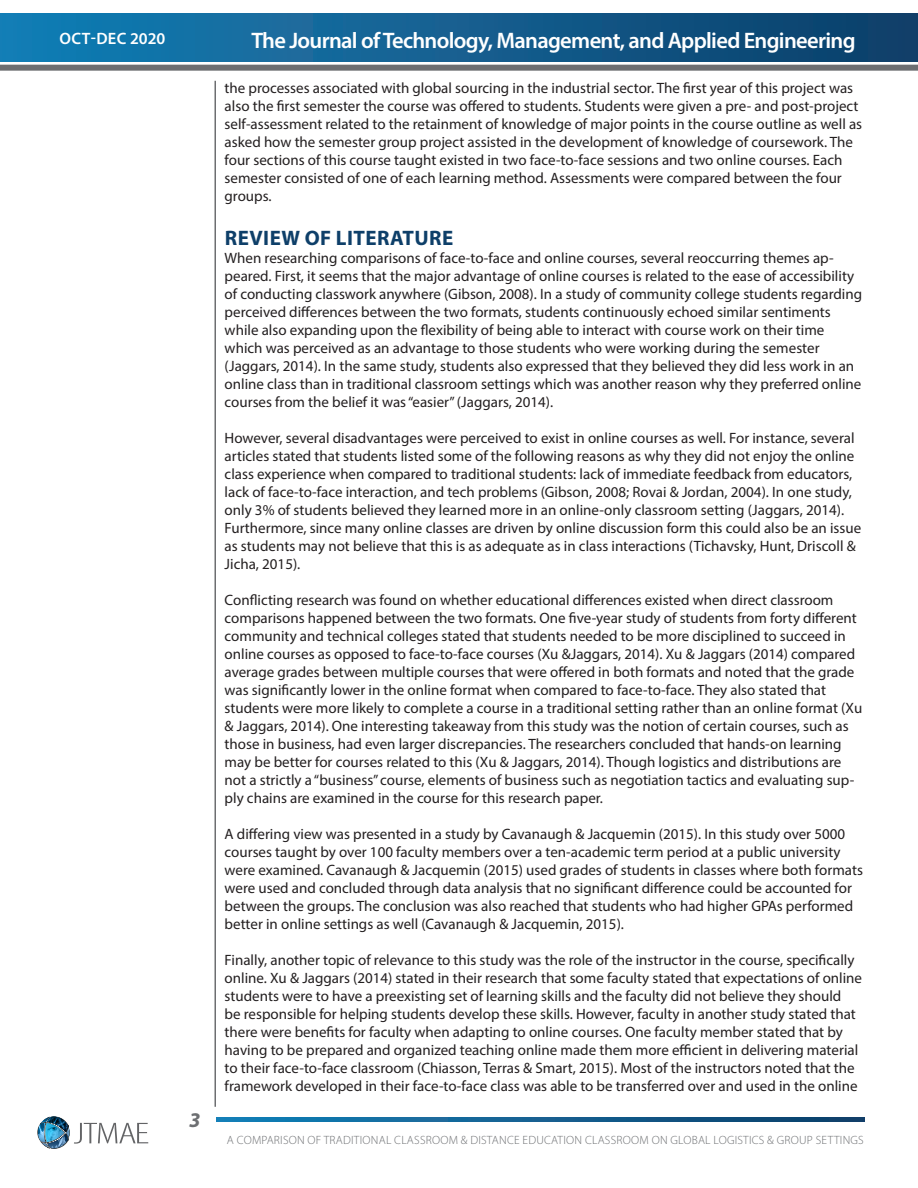
<style>
.page{position:relative;width:918px;height:1188px;background:#fff}
.page>*{position:absolute;margin:0;border:0;box-sizing:border-box;transform-origin:0 0}
.t1{font:600 22.5px "Myriad Pro";letter-spacing:-.03em;color:#fff}
.t2{font:700 21px "Myriad Pro";letter-spacing:.02em;color:#0e3f69}
.t3{font:italic 700 21px "Myriad Pro";color:#6d6f72}
.t4{font:600 16.5px "Myriad Pro";letter-spacing:.02em;color:#fff}
.t5{font:15px/18px "Myriad Pro";color:#231f20}
.t6{font:300 12px "Myriad Pro";letter-spacing:.02em;color:#6d6f72}
</style>
<div class="page">
<div style="left:0;top:65px;width:918px;height:6px;background:#6d6e71"></div>
<svg style="left:216px;top:1117px;width:649px;height:5px;background:#115f90"></svg>
<div style="left:0;top:14px;width:917px;height:48px;background:linear-gradient(to right,#157fb6,#0e3e69)"></div>
<hr style="left:917px;top:14px;width:1px;height:48px;background:#113f69">
<hr style="left:214px;top:81px;width:2px;height:1026px;background:#6d6e71">
<svg style="left:38px;top:1117px;width:110px;height:31px"></svg>
<p class="t4" style="left:60px;top:28px;width:107px">OCT-DEC 2020</p>
<p class="t1" style="left:251px;top:27px;width:606px">The Journal of Technology, Management, and Applied Engineering</p>
<p class="t5" style="left:225px;top:79px;width:639px">the processes associated with global sourcing in the industrial sector. The first year of this project was also the first semester the course was offered to students. Students were given a pre- and post-project self-assessment related to the retainment of knowledge of major points in the course outline as well as asked how the semester group project assisted in the development of knowledge of coursework. The four sections of this course taught existed in two face-to-face sessions and two online courses. Each semester consisted of one of each learning method. Assessments were compared between the four groups.</p>
<p class="t2" style="left:225px;top:224px;width:230px">REVIEW OF LITERATURE</p>
<p class="t5" style="left:225px;top:248px;width:639px">When researching comparisons of face-to-face and online courses, several reoccurring themes ap&shy;peared. First, it seems that the major advantage of online courses is related to the ease of accessibility of conducting classwork anywhere (Gibson, 2008). In a study of community college students regarding perceived differences between the two formats, students continuously echoed similar sentiments while also expanding upon the flexibility of being able to interact with course work on their time which was perceived as an advantage to those students who were working during the semester (Jaggars, 2014). In the same study, students also expressed that they believed they did less work in an online class than in traditional classroom settings which was another reason why they preferred online courses from the belief it was “easier” (Jaggars, 2014).</p>
<p class="t5" style="left:225px;top:428px;width:638px">However, several disadvantages were perceived to exist in online courses as well. For instance, several articles stated that students listed some of the following reasons as why they did not enjoy the online class experience when compared to traditional students: lack of immediate feedback from educators, lack of face-to-face interaction, and tech problems (Gibson, 2008; Rovai &amp; Jordan, 2004). In one study, only 3% of students believed they learned more in an online-only classroom setting (Jaggars, 2014).<br>Furthermore, since many online classes are driven by online discussion form this could also be an issue as students may not believe that this is as adequate as in class interactions (Tichavsky, Hunt, Driscoll &amp; Jicha, 2015).</p>
<p class="t5" style="left:225px;top:590px;width:639px">Conflicting research was found on whether educational differences existed when direct classroom comparisons happened between the two formats. One five-year study of students from forty different community and technical colleges stated that students needed to be more disciplined to succeed in online courses as opposed to face-to-face courses (Xu &amp;Jaggars, 2014). Xu &amp; Jaggars (2014) compared average grades between multiple courses that were offered in both formats and noted that the grade was significantly lower in the online format when compared to face-to-face. They also stated that students were more likely to complete a course in a traditional setting rather than an online format (Xu &amp; Jaggars, 2014). One interesting takeaway from this study was the notion of certain courses, such as those in business, had even larger discrepancies. The researchers concluded that hands-on learning may be better for courses related to this (Xu &amp; Jaggars, 2014). Though logistics and distributions are not a strictly a “business” course, elements of business such as negotiation tactics and evaluating sup&shy;ply chains are examined in the course for this research paper.</p>
<p class="t5" style="left:225px;top:824px;width:640px">A differing view was presented in a study by Cavanaugh &amp; Jacquemin (2015). In this study over 5000 courses taught by over 100 faculty members over a ten-academic term period at a public university were examined. Cavanaugh &amp; Jacquemin (2015) used grades of students in classes where both formats were used and concluded through data analysis that no significant difference could be accounted for between the groups. The conclusion was also reached that students who had higher GPAs performed better in online settings as well (Cavanaugh &amp; Jacquemin, 2015).</p>
<p class="t5" style="left:225px;top:950px;width:639px">Finally, another topic of relevance to this study was the role of the instructor in the course, specifically online. Xu &amp; Jaggars (2014) stated in their research that some faculty stated that expectations of online students were to have a preexisting set of learning skills and the faculty did not believe they should<br>be responsible for helping students develop these skills. However, faculty in another study stated that there were benefits for faculty when adapting to online courses. One faculty member stated that by having to be prepared and organized teaching online made them more efficient in delivering material to their face-to-face classroom (Chiasson, Terras &amp; Smart, 2015). Most of the instructors noted that the framework developed in their face-to-face class was able to be transferred over and used in the online</p>
<p class="t3" style="left:189px;top:1106px;width:13px">3</p>
<p class="t6" style="left:227px;top:1134px;width:638px">A COMPARISON OF TRADITIONAL CLASSROOM &amp; DISTANCE EDUCATION CLASSROOM ON GLOBAL LOGISTICS &amp; GROUP SETTINGS</p>
</div>
